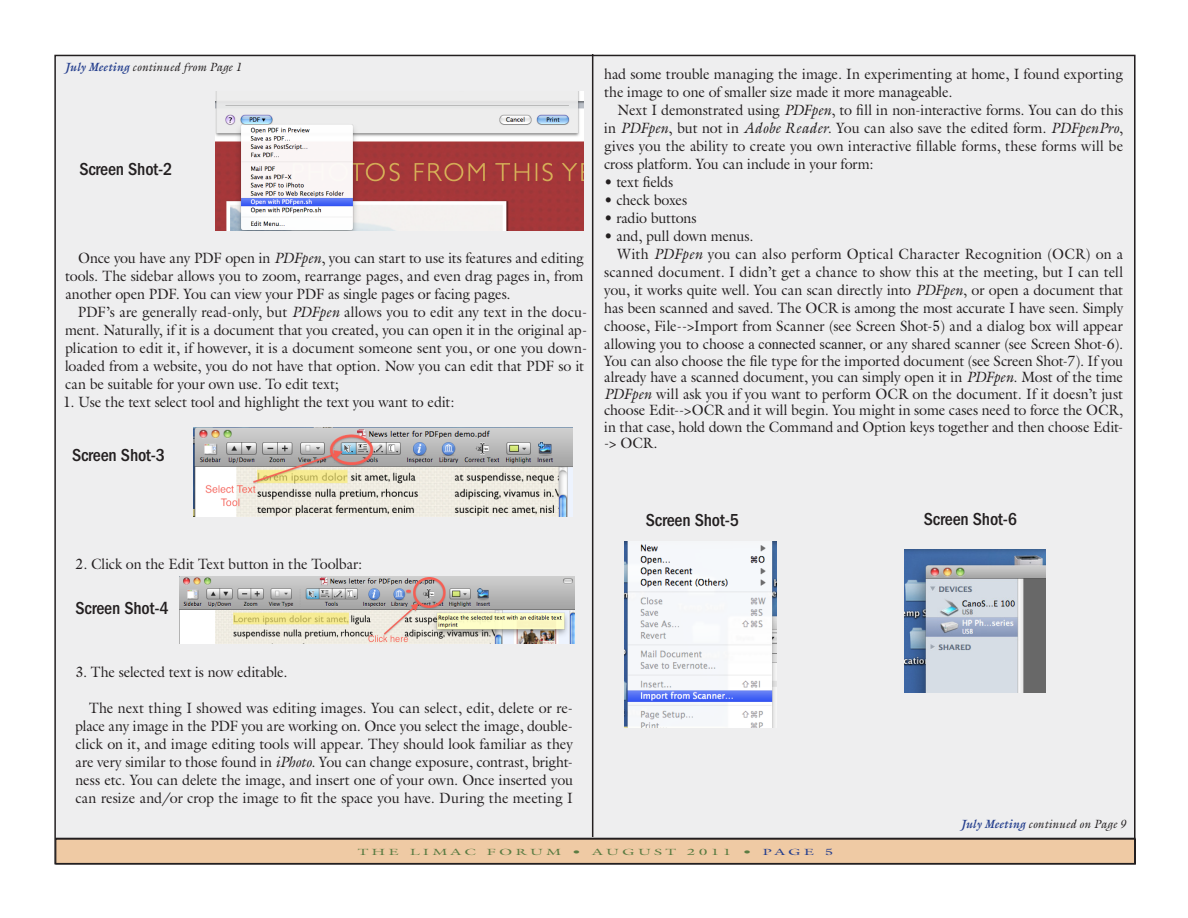
<style>
.page{position:relative;width:1188px;height:918px;background:#fff}
.page>*{position:absolute;margin:0;border:0;box-sizing:border-box;transform-origin:0 0}
.Heads{font:500 condensed 18px "Franklin Gothic";letter-spacing:-.01em;color:#231f20}
.t1{font:15px/18px "Galliard Pro";letter-spacing:-.01em;color:#231f20;text-align:justify;scale:.95 1}
.Body__No_Indents{font:italic 12px "Galliard Pro";letter-spacing:.015em;color:#231f20;scale:.95 1}
.t2{font:9px "Galliard Pro";letter-spacing:.2em;color:#5b7c42;scale:1.75 1}
.s1{font-weight:700;color:#253f8e}
.s2{font-style:italic}
.s3{font-family:"Times"}
.s4{color:#253f8e}
</style>
<div class="page">
<div style="left:55px;top:55px;width:539px;height:783px;background:#eeeeef"></div>
<div style="left:594px;top:55px;width:541px;height:783px;background:#eeeeef"></div>
<hr style="left:55px;top:838px;width:1081px;height:1px;background:#231f20">
<div style="left:56px;top:839px;width:1080px;height:25px;background:#efcaa4"></div>
<div style="left:56px;top:839px;width:1080px;height:25px;border:1px solid #231f20"></div>
<img style="left:216px;top:91px;width:368px;height:139px">
<img style="left:194px;top:427px;width:378px;height:90px">
<img style="left:179px;top:576px;width:395px;height:67px">
<img style="left:624px;top:542px;width:152px;height:186px">
<img style="left:904px;top:549px;width:141px;height:143px">
<hr style="left:592px;top:54px;width:1px;height:783px;background:#231f20">
<p class="Body__No_Indents" style="left:65px;top:59px;width:188px"><span class="s1">July Meeting</span> continued from Page 1</p>
<p class="Heads" style="left:79px;top:159px;width:95px">Screen Shot-2</p>
<p class="t1" style="left:65px;top:248px;width:547px;text-indent:13px">Once you have any PDF open in <span class="s2">PDFpen</span>, you can start to use its features and editing tools. The sidebar allows you to zoom, rearrange pages, and even drag pages in, from another open PDF. You can view your PDF as single pages or facing pages.</p>
<p class="t1" style="left:65px;top:302px;width:551px;text-align:left;text-indent:13px">PDF’s are generally read-only, but <span class="s2">PDFpen</span> allows you to edit any text in the docu&shy;ment. Naturally, if it is a document that you created, you can open it in the original ap&shy;plication to edit it, if however, it is a document someone sent you, or one you down&shy;loaded from a website, you do not have that option. Now you can edit that PDF so it can be suitable for your own use. To edit text;</p>
<p class="t1" style="left:63px;top:392px;width:413px">1. Use the text select tool and highlight the text you want to edit:</p>
<p class="Heads" style="left:72px;top:445px;width:95px">Screen Shot-3</p>
<p class="t1" style="left:604px;top:65px;width:548px">had some trouble managing the image. In experimenting at home, I found exporting the image to one of smaller size made it more manageable.</p>
<p class="t1" style="left:604px;top:101px;width:548px;text-indent:14px">Next I demonstrated using <span class="s2">PDFpen</span>, to fill in non-interactive forms. You can do this in <span class="s2">PDFpen</span>, but not in <span class="s2">Adobe Reader</span>. You can also save the edited form. <span class="s2">PDFpenPro</span>, gives you the ability to create you own interactive fillable forms, these forms will be cross platform. You can include in your form:</p>
<p class="t1" style="left:604px;top:173px;width:74px">• text fields</p>
<p class="t1" style="left:604px;top:191px;width:89px">• check boxes</p>
<p class="t1" style="left:604px;top:209px;width:99px">• radio buttons</p>
<p class="t1" style="left:604px;top:227px;width:159px">• and, pull down menus.</p>
<p class="t1" style="left:604px;top:245px;width:548px;text-indent:14px">With <span class="s2">PDFpen</span> you can also perform Optical Character Recognition (OCR) on a scanned document. I didn’t get a chance to show this at the meeting, but I can tell you, it works quite well. You can scan directly into <span class="s2">PDFpen</span>, or open a document that has been scanned and saved. The OCR is among the most accurate I have seen. Simply choose, File--&gt;Import from Scanner (see Screen Shot-5) and a dialog box will appear allowing you to choose <span class="s3">a connected scanner,</span> or any shared scanner (see Screen Shot-6).</p>
<p class="t1" style="left:604px;top:352px;width:548px;line-height:16.5px">You can also choose the file type for the imported document (see Screen Shot-7). If you already have a scanned document, you can simply open it in <span class="s2">PDFpen</span>. Most of the time <span class="s2">PDFpen</span> will ask you if you want to perform OCR on the document. If it doesn’t just choose Edit--&gt;OCR and it will begin. You might in some cases need to force the OCR, in that case, hold down the Command and Option keys together and then choose Edit--&gt; OCR.</p>
<p class="t1" style="left:76px;top:554px;width:303px">2. Click on the Edit Text button in the Toolbar:</p>
<p class="Heads" style="left:76px;top:598px;width:95px">Screen Shot-4</p>
<p class="Heads" style="left:646px;top:510px;width:95px">Screen Shot-5</p>
<p class="Heads" style="left:924px;top:509px;width:95px">Screen Shot-6</p>
<p class="t1" style="left:76px;top:662px;width:225px">3. The selected text is now editable.</p>
<p class="t1" style="left:76px;top:698px;width:525px;text-indent:14px">The next thing I showed was editing images. You can select, edit, delete or re&shy;place any image in the PDF you are working on. Once you select the image, double&shy;click on it, and image editing tools will appear. They should look familiar as they are very similar to those found in <span class="s2">iPhoto</span>. You can change exposure, contrast, bright&shy;ness etc. You can delete the image, and insert one of your own. Once inserted you can resize and/or crop the image to fit the space you have. During the meeting I</p>
<p class="Body__No_Indents" style="left:961px;top:816px;width:174px"><span class="s1">July Meeting</span> continued on Page 9</p>
<p class="t2" style="left:358px;top:846px;width:273px">THE LIMAC FORUM • AUGUST 2011 • <span class="s4">PAGE 5</span></p>
</div>
